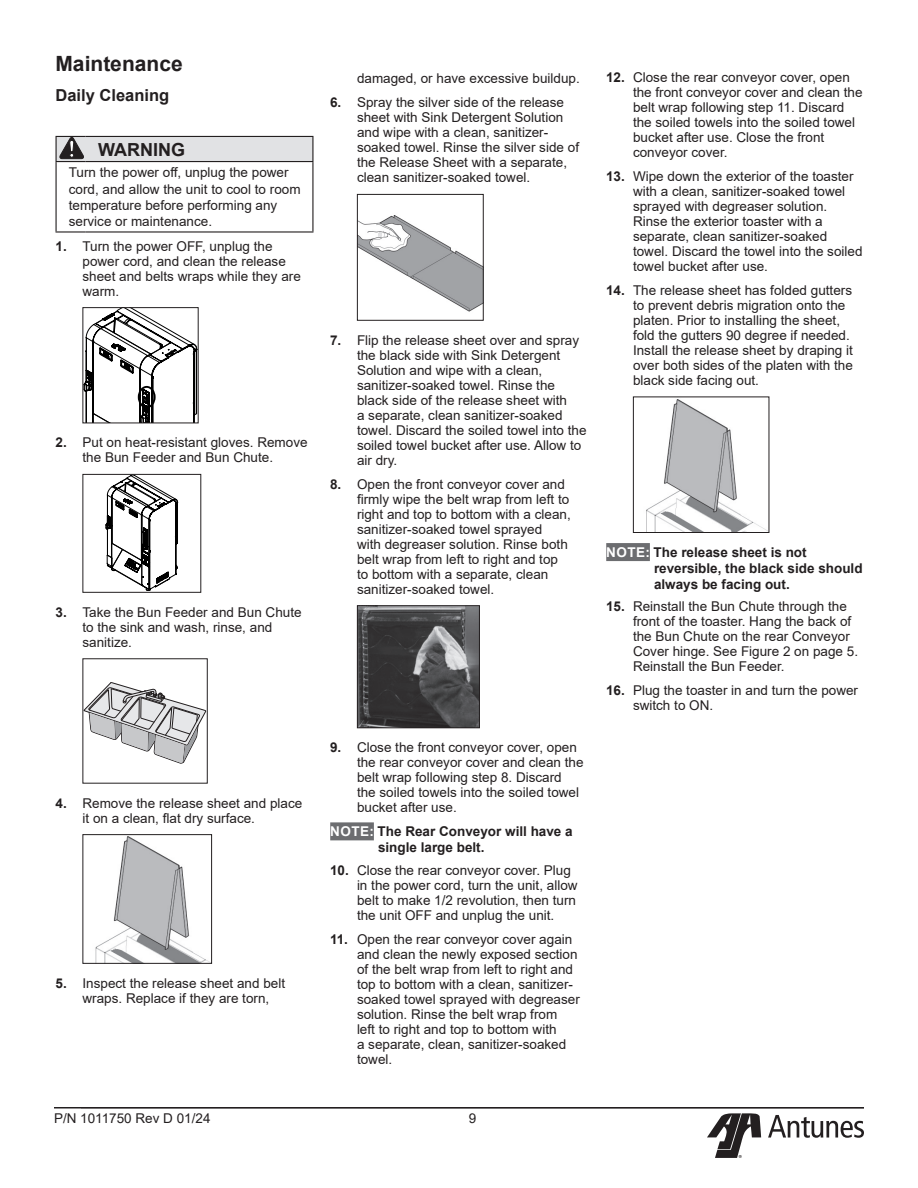
<style>
.page{position:relative;width:918px;height:1188px;background:#fff}
.page>*{position:absolute;margin:0;border:0;box-sizing:border-box;transform-origin:0 0}
.Heading_1{font:700 21px "Arial";color:#231f20}
.Warning_Header{font:700 18px "Arial";color:#231f20}
.Heading_2{font:700 16.5px "Arial";color:#231f20}
.Warning_Text{font:13.5px/15px "Arial";color:#231f20}
.Note{font:700 13.5px/16.2px "Arial";color:#231f20}
.t1{font:8.7px "Myriad Pro";color:#231f20}
.s1{font-weight:700}
.s2{color:#fff}
</style>
<div class="page">
<hr style="left:54px;top:1107px;width:810px;height:1px;background:#231f20">
<svg style="left:707px;top:1113px;width:54px;height:45px"></svg>
<svg style="left:768px;top:1115px;width:96px;height:23px"></svg>
<hr style="left:312px;top:162px;width:1px;height:69px;background:#231f20">
<hr style="left:56px;top:162px;width:1px;height:69px;background:#231f20">
<hr style="left:56px;top:231px;width:29px;height:2px;background:#231f20">
<hr style="left:85px;top:231px;width:228px;height:2px;background:#231f20">
<svg style="left:56px;top:136px;width:257px;height:26px;background:#c8c9cb"></svg>
<svg style="left:84px;top:309px;width:113px;height:112px"></svg>
<div style="left:138px;top:386px;width:18px;height:22px;border:2px solid #000;border-radius:50%"></div>
<div style="left:82px;top:307px;width:117px;height:116px;border:1px solid #231f20"></div>
<svg style="left:106px;top:476px;width:72px;height:115px"></svg>
<div style="left:82px;top:474px;width:119px;height:119px;border:1px solid #231f20"></div>
<svg style="left:84px;top:682px;width:122px;height:82px"></svg>
<div style="left:82px;top:658px;width:126px;height:126px;border:1px solid #231f20"></div>
<img style="left:95px;top:836px;width:115px;height:126px">
<div style="left:82px;top:834px;width:130px;height:130px;border:1px solid #231f20"></div>
<div style="left:330px;top:822px;width:44px;height:18px;background:#6c6d70"></div>
<img style="left:359px;top:215px;width:123px;height:97px">
<div style="left:357px;top:194px;width:127px;height:127px;border:1px solid #231f20"></div>
<img style="left:359px;top:607px;width:119px;height:119px">
<div style="left:357px;top:605px;width:123px;height:123px;border:1px solid #231f20"></div>
<div style="left:606px;top:543px;width:44px;height:18px;background:#6c6d70"></div>
<img style="left:646px;top:399px;width:121px;height:132px">
<div style="left:633px;top:397px;width:136px;height:136px;border:1px solid #231f20"></div>
<p class="Heading_1" style="left:56px;top:49px;width:129px">Maintenance</p>
<p class="Heading_2" style="left:56px;top:84px;width:115px">Daily Cleaning</p>
<p class="Warning_Header" style="left:98px;top:137px;width:88px">WARNING</p>
<p class="Warning_Text" style="left:69px;top:164px;width:233px;line-height:16.2px">Turn the power off, unplug the power cord, and allow the unit to cool to room temperature before performing any service or maintenance.</p>
<p class="Warning_Text" style="left:82px;top:238px;width:220px;text-indent:-27px"><span class="s1">1.</span> Turn the power OFF, unplug the power cord, and clean the release sheet and belts wraps while they are warm.</p>
<p class="Warning_Text" style="left:56px;top:435px;width:254px;text-align:center"><span class="s1">2.</span> Put on heat-resistant gloves. Remove the Bun Feeder and Bun Chute.</p>
<p class="Warning_Text" style="left:82px;top:604px;width:221px;text-indent:-27px"><span class="s1">3.</span> Take the Bun Feeder and Bun Chute to the sink and wash, rinse, and sanitize.</p>
<p class="Warning_Text" style="left:357px;top:71px;width:224px">damaged, or have excessive buildup.</p>
<p class="Warning_Text" style="left:357px;top:95px;width:224px;text-indent:-27px"><span class="s1">6.</span> Spray the silver side of the release sheet with Sink Detergent Solution and wipe with a clean, sanitizer&shy;soaked towel. Rinse the silver side of the Release Sheet with a separate, clean sanitizer-soaked towel.</p>
<p class="Warning_Text" style="left:357px;top:332px;width:231px;text-indent:-27px"><span class="s1">7.</span> Flip the release sheet over and spray the black side with Sink Detergent Solution and wipe with a clean, sanitizer-soaked towel. Rinse the black side of the release sheet with<br>a separate, clean sanitizer-soaked towel. Discard the soiled towel into the soiled towel bucket after use. Allow to air dry.</p>
<p class="Warning_Text" style="left:357px;top:476px;width:215px;text-indent:-27px"><span class="s1">8.</span> Open the front conveyor cover and firmly wipe the belt wrap from left to right and top to bottom with a clean, sanitizer-soaked towel sprayed<br>with degreaser solution. Rinse both belt wrap from left to right and top to bottom with a separate, clean sanitizer-soaked towel.</p>
<p class="Warning_Text" style="left:82px;top:795px;width:221px;text-indent:-27px"><span class="s1">4.</span> Remove the release sheet and place it on a clean, flat dry surface.</p>
<p class="Warning_Text" style="left:82px;top:975px;width:204px;text-indent:-27px"><span class="s1">5.</span> Inspect the release sheet and belt wraps. Replace if they are torn,</p>
<p class="Warning_Text" style="left:357px;top:740px;width:228px;text-indent:-27px"><span class="s1">9.</span> Close the front conveyor cover, open the rear conveyor cover and clean the belt wrap following step 8. Discard the soiled towels into the soiled towel bucket after use.</p>
<p class="Note" style="left:378px;top:823px;width:196px;text-indent:-48px"><span class="s2">NOTE:</span> The Rear Conveyor will have a single large belt.</p>
<p class="Warning_Text" style="left:357px;top:862px;width:222px;text-indent:-27px"><span class="s1">10.</span> Close the rear conveyor cover. Plug in the power cord, turn the unit, allow belt to make 1/2 revolution, then turn the unit OFF and unplug the unit.</p>
<p class="Warning_Text" style="left:357px;top:931px;width:224px;text-indent:-27px"><span class="s1">11.</span> Open the rear conveyor cover again and clean the newly exposed section of the belt wrap from left to right and top to bottom with a clean, sanitizer&shy;soaked towel sprayed with degreaser solution. Rinse the belt wrap from<br>left to right and top to bottom with<br>a separate, clean, sanitizer-soaked towel.</p>
<p class="Warning_Text" style="left:54px;top:1111px;width:158px">P/N 1011750 Rev D 01/24</p>
<p class="Warning_Text" style="left:469px;top:1111px;width:9px">9</p>
<p class="Warning_Text" style="left:633px;top:70px;width:231px;text-indent:-27px"><span class="s1">12.</span> Close the rear conveyor cover, open the front conveyor cover and clean the belt wrap following step 11. Discard the soiled towels into the soiled towel bucket after use. Close the front conveyor cover.</p>
<p class="Warning_Text" style="left:633px;top:169px;width:231px;text-indent:-27px"><span class="s1">13.</span> Wipe down the exterior of the toaster with a clean, sanitizer-soaked towel sprayed with degreaser solution.<br>Rinse the exterior toaster with a separate, clean sanitizer-soaked towel. Discard the towel into the soiled towel bucket after use.</p>
<p class="Warning_Text" style="left:633px;top:283px;width:221px;text-indent:-27px"><span class="s1">14.</span> The release sheet has folded gutters to prevent debris migration onto the platen. Prior to installing the sheet, fold the gutters 90 degree if needed.<br>Install the release sheet by draping it over both sides of the platen with the black side facing out.</p>
<p class="Note" style="left:654px;top:544px;width:210px;text-indent:-48px"><span class="s2">NOTE:</span> The release sheet is not reversible, the black side should always be facing out.</p>
<p class="Warning_Text" style="left:633px;top:599px;width:227px;text-indent:-27px"><span class="s1">15.</span> Reinstall the Bun Chute through the front of the toaster. Hang the back of the Bun Chute on the rear Conveyor Cover hinge. See Figure 2 on page 5.<br>Reinstall the Bun Feeder.</p>
<p class="Warning_Text" style="left:633px;top:683px;width:227px;text-indent:-27px"><span class="s1">16.</span> Plug the toaster in and turn the power switch to ON.</p>
<p class="t1" style="left:738px;top:1153px;width:5px">®</p>
</div>
